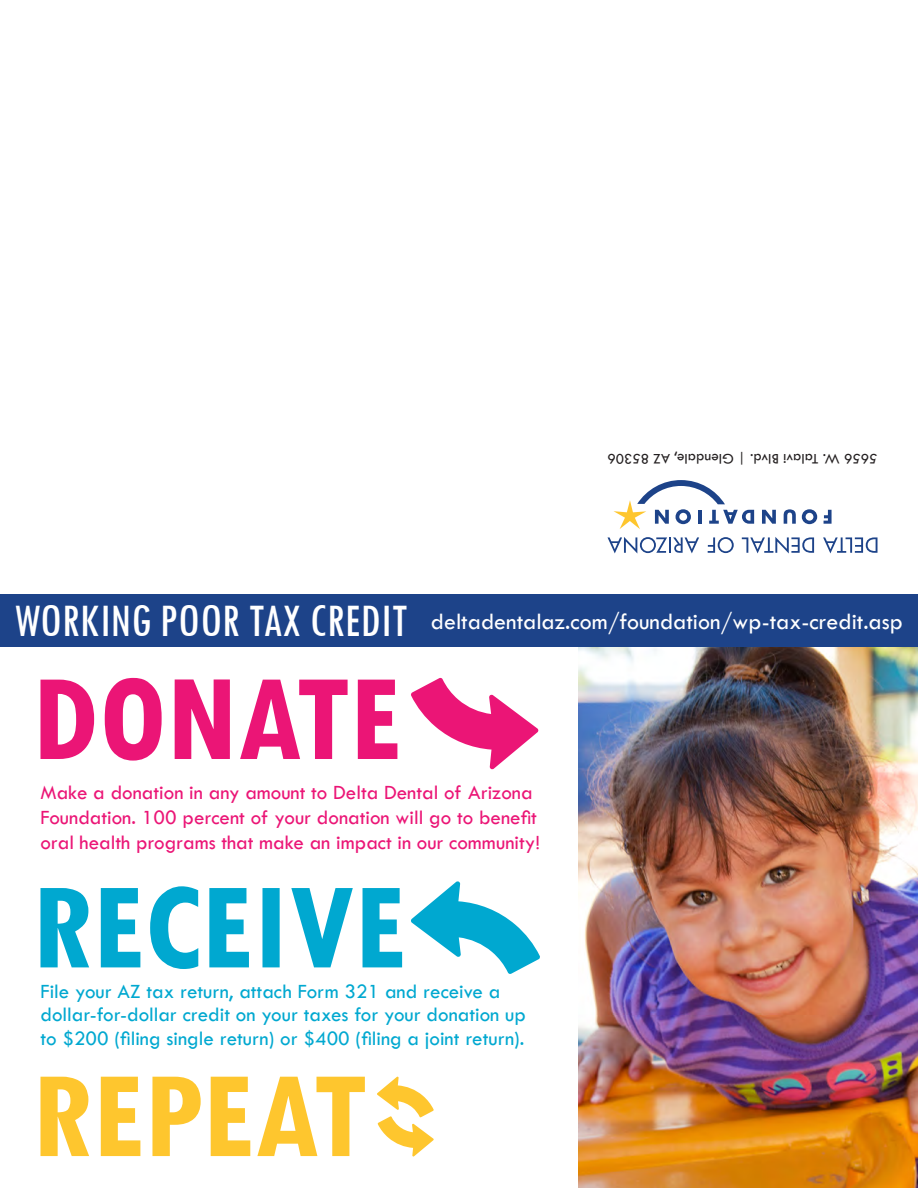
<style>
.page{position:relative;width:918px;height:1188px;background:#fff}
.page>*{position:absolute;margin:0;border:0;box-sizing:border-box;transform-origin:0 0}
.t1{font:condensed 48.45px "Tw Cen";color:#fff}
.t2{font:24px "Tw Cen";color:#fff}
.t3{font:21px/23.4px "Tw Cen";color:#00a8d0}
.t4{font:21px/25.2px "Tw Cen";color:#eb1576}
.t5{font:15.15px "Tw Cen";color:#231f20}
</style>
<div class="page">
<svg style="left:823px;top:537px;width:55px;height:16px"></svg>
<svg style="left:742px;top:537px;width:72px;height:17px"></svg>
<svg style="left:708px;top:537px;width:26px;height:16px"></svg>
<svg style="left:608px;top:537px;width:91px;height:17px"></svg>
<svg style="left:824px;top:510px;width:8px;height:14px"></svg>
<svg style="left:802px;top:509px;width:15px;height:15px"></svg>
<svg style="left:784px;top:509px;width:12px;height:15px"></svg>
<svg style="left:762px;top:510px;width:14px;height:14px"></svg>
<svg style="left:614px;top:480px;width:140px;height:49px"></svg>
<img style="left:579px;top:646px;width:339px;height:542px">
<div style="left:0;top:594px;width:918px;height:52px;background:#1d4389"></div>
<svg style="left:40px;top:678px;width:357px;height:83px"></svg>
<svg style="left:411px;top:678px;width:127px;height:91px"></svg>
<svg style="left:41px;top:886px;width:361px;height:83px"></svg>
<svg style="left:411px;top:881px;width:129px;height:93px"></svg>
<svg style="left:41px;top:1077px;width:324px;height:79px"></svg>
<svg style="left:377px;top:1077px;width:57px;height:80px"></svg>
<p class="t5" style="left:878px;top:468px;width:272px;rotate:-180deg">5656 W. Talavi Blvd. | Glendale, AZ 85306</p>
<p class="t1" style="left:14px;top:592px;width:395px">WORKING POOR TAX CREDIT</p>
<p class="t2" style="left:431px;top:607px;width:474px">deltadentalaz.com/foundation/wp-tax-credit.asp</p>
<p class="t4" style="left:40px;top:780px;width:501px">Make a donation in any amount to Delta Dental of Arizona<br>Foundation. 100 percent of your donation will go to benefit oral health programs that make an impact in our community!</p>
<p class="t3" style="left:40px;top:979px;width:487px">File your AZ tax return, attach Form 321 and receive a dollar-for-dollar credit on your taxes for your donation up to $200 (filing single return) or $400 (filing a joint return).</p>
</div>
